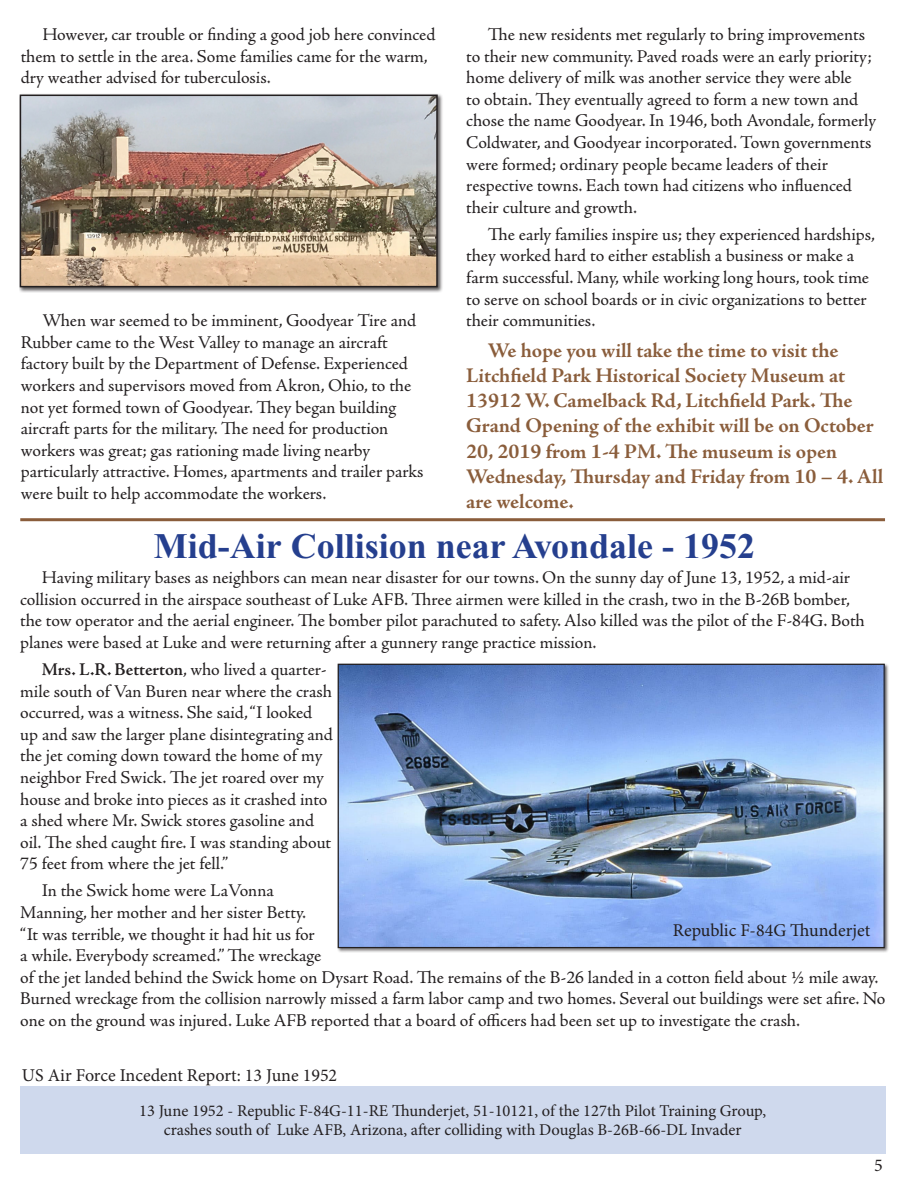
<style>
.page{position:relative;width:918px;height:1188px;background:#fff}
.page>*{position:absolute;margin:0;border:0;box-sizing:border-box;transform-origin:0 0}
.Headline{font:700 36px "Times New Roman";color:#253f8e}
.Article_Paragraphs{font:700 21px/25.2px "Adobe Jenson Pro";letter-spacing:-.005em;color:#8a5d3b}
.Article_Paragraphs-2{font:18px/21.6px "Adobe Jenson Pro";letter-spacing:-.005em;color:#231f20}
.t1{font:18px "Minion Pro";color:#231f20}
.t2{font:16.5px/19.8px "Minion Pro";color:#231f20;text-align:center}
.s1{font-weight:600}
</style>
<div class="page">
<div style="left:19px;top:93px;width:425px;height:200px;background:#231f20;opacity:.75"></div>
<img style="left:23px;top:98px;width:412px;height:186px">
<div style="left:20px;top:95px;width:418px;height:192px;border:2px solid #231f20"></div>
<div style="left:337px;top:663px;width:553px;height:290px;background:#231f20;opacity:.75"></div>
<img style="left:340px;top:666px;width:543px;height:280px">
<div style="left:338px;top:664px;width:547px;height:284px;border:1px solid #231f20"></div>
<div style="left:20px;top:1086px;width:865px;height:67px;background:#cfd9ed"></div>
<hr style="left:20px;top:518px;width:865px;height:3px;background:#8a5d3b">
<p class="Article_Paragraphs-2" style="left:21px;top:24px;width:416px;text-indent:22px">However, car trouble or finding a good job here convinced them to settle in the area. Some families came for the warm, dry weather advised for tuberculosis.</p>
<p class="Article_Paragraphs-2" style="left:21px;top:310px;width:404px;text-indent:22px">When war seemed to be imminent, Goodyear Tire and Rubber came to the West Valley to manage an aircraft factory built by the Department of Defense. Experienced workers and supervisors moved from Akron, Ohio, to the not yet formed town of Goodyear. They began building aircraft parts for the military. The need for production workers was great; gas rationing made living nearby particularly attractive. Homes, apartments and trailer parks were built to help accommodate the workers.</p>
<p class="Article_Paragraphs-2" style="left:466px;top:24px;width:411px;text-indent:22px">The new residents met regularly to bring improvements to their new community. Paved roads were an early priority; home delivery of milk was another service they were able<br>to obtain. They eventually agreed to form a new town and chose the name Goodyear. In 1946, both Avondale, formerly Coldwater, and Goodyear incorporated. Town governments were formed; ordinary people became leaders of their respective towns. Each town had citizens who influenced their culture and growth.</p>
<p class="Article_Paragraphs-2" style="left:466px;top:224px;width:410px;text-indent:22px">The early families inspire us; they experienced hardships, they worked hard to either establish a business or make a farm successful. Many, while working long hours, took time to serve on school boards or in civic organizations to better their communities.</p>
<p class="Article_Paragraphs" style="left:466px;top:338px;width:418px;text-indent:22px">We hope you will take the time to visit the Litchfield Park Historical Society Museum at 13912 W. Camelback Rd, Litchfield Park. The Grand Opening of the exhibit will be on October 20, 2019 from 1-4 PM. The museum is open Wednesday, Thursday and Friday from 10 – 4. All are welcome.</p>
<p class="Headline" style="left:154px;top:526px;width:603px">Mid-Air Collision near Avondale - 1952</p>
<p class="Article_Paragraphs-2" style="left:20px;top:567px;width:846px;text-indent:22px">Having military bases as neighbors can mean near disaster for our towns. On the sunny day of June 13, 1952, a mid-air collision occurred in the airspace southeast of Luke AFB. Three airmen were killed in the crash, two in the B-26B bomber, the tow operator and the aerial engineer. The bomber pilot parachuted to safety. Also killed was the pilot of the F-84G. Both planes were based at Luke and were returning after a gunnery range practice mission.</p>
<p class="Article_Paragraphs-2" style="left:20px;top:659px;width:314px;text-indent:22px"><span class="s1">Mrs. L.R. Betterton</span>, who lived a quarter&shy;mile south of Van Buren near where the crash occurred, was a witness. She said, “I looked up and saw the larger plane disintegrating and the jet coming down toward the home of my neighbor Fred Swick. The jet roared over my house and broke into pieces as it crashed into a shed where Mr. Swick stores gasoline and oil. The shed caught fire. I was standing about 75 feet from where the jet fell.”</p>
<p class="Article_Paragraphs-2" style="left:20px;top:880px;width:867px;text-indent:22px">In the Swick home were LaVonna<br>Manning, her mother and her sister Betty.<br>“It was terrible, we thought it had hit us for<br>a while. Everybody screamed.” The wreckage<br>of the jet landed behind the Swick home on Dysart Road. The remains of the B-26 landed in a cotton field about ½ mile away.<br>Burned wreckage from the collision narrowly missed a farm labor camp and two homes. Several out buildings were set afire. No one on the ground was injured. Luke AFB reported that a board of officers had been set up to investigate the crash.</p>
<p class="t1" style="left:673px;top:919px;width:199px">Republic F-84G Thunderjet</p>
<p class="t1" style="left:22px;top:1063px;width:317px">US Air Force Incedent Report: 13 June 1952</p>
<p class="t2" style="left:139px;top:1101px;width:629px">13 June 1952 - Republic F-84G-11-RE Thunderjet, 51-10121, of the 127th Pilot Training Group, crashes south of Luke AFB, Arizona, after colliding with Douglas B-26B-66-DL Invader</p>
<p class="t1" style="left:874px;top:1153px;width:10px">5</p>
</div>
